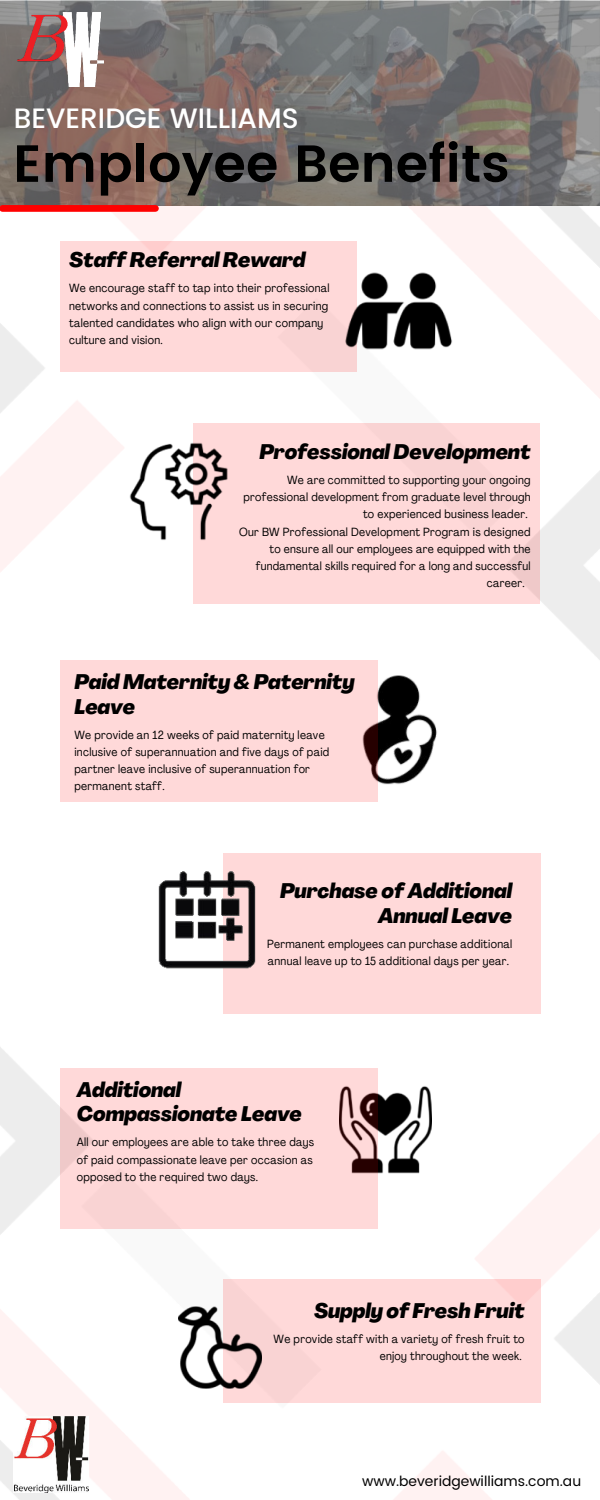
<style>
.page{position:relative;width:600px;height:1500px;background:#fff}
.page>*{position:absolute;margin:0;border:0;box-sizing:border-box;transform-origin:0 0}
.t1{font:600 52.2px "Poppins";color:#000}
.t2{font:500 28px "Poppins";color:#fff}
.t3{font:italic 800 20.7px/24.8px "Agrandir";color:#000}
.t4{font:14px "Poppins";color:#000}
.t5{font:condensed 11.7px/17.2px "Agrandir";letter-spacing:.025em;color:#000}
</style>
<div class="page">
<img style="left:0;top:206px;width:600px;height:460px">
<div style="left:60px;top:241px;width:297px;height:130px;background:#ffd9d9"></div>
<div style="left:193px;top:423px;width:347px;height:180px;background:#ffd9d9"></div>
<div style="left:223px;top:853px;width:317px;height:160px;background:#ffd9d9"></div>
<img style="left:0;top:0;width:600px;height:206px">
<img style="left:17px;top:12px;width:86px;height:75px">
<div style="left:2px;top:205px;width:153px;height:7px;background:#f00"></div>
<img style="left:345px;top:256px;width:108px;height:111px">
<img style="left:377px;top:675px;width:60px;height:110px">
<img style="left:124px;top:437px;width:104px;height:109px">
<img style="left:0;top:1047px;width:600px;height:453px">
<div style="left:223px;top:1279px;width:317px;height:124px;background:#ffd9d9"></div>
<img style="left:159px;top:871px;width:97px;height:98px">
<img style="left:377px;top:1084px;width:55px;height:92px">
<img style="left:179px;top:1306px;width:82px;height:83px">
<div style="left:60px;top:660px;width:317px;height:142px;background:#ffd9d9"></div>
<div style="left:60px;top:1068px;width:317px;height:160px;background:#ffd9d9"></div>
<img style="left:14px;top:1417px;width:75px;height:76px">
<h2 class="t2" style="left:14px;top:97px;width:286px">BEVERIDGE WILLIAMS</h2>
<h1 class="t1" style="left:13px;top:124px;width:498px">Employee Benefits</h1>
<h3 class="t3" style="left:69px;top:248px;width:238px">Staff Referral Reward</h3>
<p class="t5" style="left:69px;top:280px;width:262px">We encourage staff to tap into their professional networks and connections to assist us in securing talented candidates who align with our company culture and vision.</p>
<h3 class="t3" style="left:259px;top:439px;width:273px">Professional Development</h3>
<p class="t5" style="left:287px;top:471px;width:245px">We are committed to supporting your ongoing</p>
<p class="t5" style="left:243px;top:488px;width:289px">professional development from graduate level through</p>
<p class="t5" style="left:363px;top:506px;width:166px">to experienced business leader.</p>
<p class="t5" style="left:239px;top:523px;width:293px">Our BW Professional Development Program is designed</p>
<p class="t5" style="left:269px;top:540px;width:263px">to ensure all our employees are equipped with the</p>
<p class="t5" style="left:256px;top:557px;width:276px">fundamental skills required for a long and successful</p>
<p class="t5" style="left:487px;top:575px;width:39px">career.</p>
<h3 class="t3" style="left:74px;top:670px;width:282px">Paid Maternity &amp; Paternity<br>Leave</h3>
<p class="t5" style="left:74px;top:726px;width:256px">We provide an 12 weeks of paid maternity leave inclusive of superannuation and five days of paid partner leave inclusive of superannuation for permanent staff.</p>
<h3 class="t3" style="left:280px;top:879px;width:233px;text-align:right">Purchase of Additional<br>Annual Leave</h3>
<p class="t5" style="left:267px;top:935px;width:246px">Permanent employees can purchase additional annual leave up to 15 additional days per year.</p>
<h3 class="t3" style="left:77px;top:1077px;width:227px">Additional<br>Compassionate Leave</h3>
<p class="t5" style="left:77px;top:1134px;width:239px;text-align:justify">All our employees are able to take three days of paid compassionate leave per occasion as opposed to the required two days.</p>
<h3 class="t3" style="left:314px;top:1299px;width:212px">Supply of Fresh Fruit</h3>
<p class="t5" style="left:274px;top:1330px;width:253px;text-align:right">We provide staff with a variety of fresh fruit to enjoy throughout the week.</p>
<p class="t4" style="left:362px;top:1471px;width:220px">www.beveridgewilliams.com.au</p>
</div>
